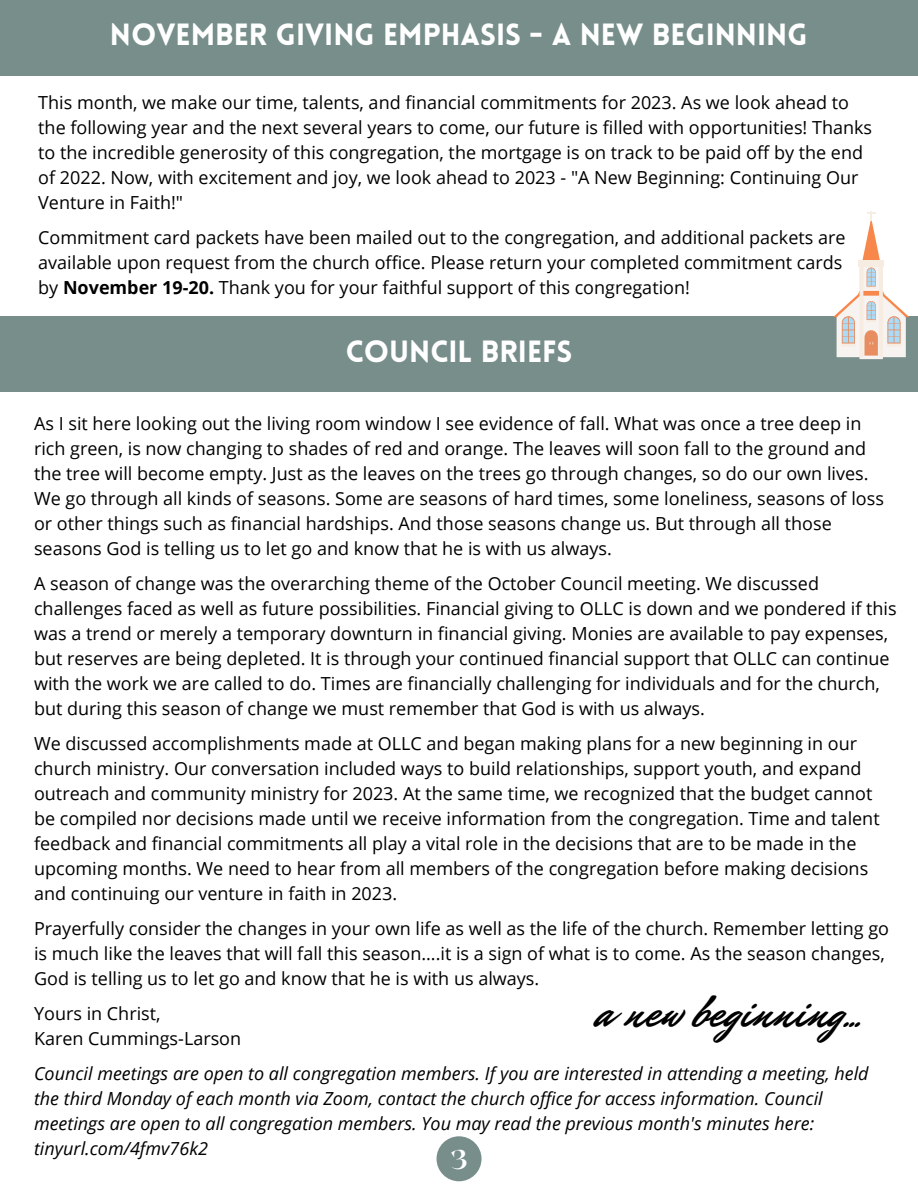
<style>
.page{position:relative;width:918px;height:1188px;background:#fff}
.page>*{position:absolute;margin:0;border:0;box-sizing:border-box;transform-origin:0 0}
.t1{font:45px "Mr Dafoe";color:#000}
.t2{font:900 30px "Lovelo";color:#fff}
.t3{font:800 27px "Roxborough CF";color:#fff}
.t4{font:18px/25px "Open Sans";color:#000}
.t5{font:italic 18px/25px "Open Sans";color:#000}
.s1{font-weight:700}
</style>
<div class="page">
<div style="left:437px;top:1136px;width:45px;height:45px;background:#778e8b;border-radius:50%"></div>
<div style="left:0;top:0;width:918px;height:75px;background:#778e8b"></div>
<div style="left:0;top:317px;width:918px;height:75px;background:#778e8b"></div>
<svg style="left:833px;top:211px;width:76px;height:148px"></svg>
<h2 class="t2" style="left:110px;top:22px;width:699px">NOVEMBER GIVING EMPHASIS - A NEW BEGINNING</h2>
<p class="t4" style="left:38px;top:90px;width:835px">This month, we make our time, talents, and financial commitments for 2023. As we look ahead to the following year and the next several years to come, our future is filled with opportunities! Thanks to the incredible generosity of this congregation, the mortgage is on track to be paid off by the end of 2022. Now, with excitement and joy, we look ahead to 2023 - "A New Beginning: Continuing Our Venture in Faith!"</p>
<p class="t4" style="left:38px;top:225px;width:809px">Commitment card packets have been mailed out to the congregation, and additional packets are available upon request from the church office. Please return your completed commitment cards by <span class="s1">November 19-20.</span> Thank you for your faithful support of this congregation!</p>
<h2 class="t2" style="left:346px;top:339px;width:228px">COUNCIL BRIEFS</h2>
<p class="t4" style="left:34px;top:410px;width:851px">As I sit here looking out the living room window I see evidence of fall. What was once a tree deep in rich green, is now changing to shades of red and orange. The leaves will soon fall to the ground and the tree will become empty. Just as the leaves on the trees go through changes, so do our own lives.<br>We go through all kinds of seasons. Some are seasons of hard times, some loneliness, seasons of loss or other things such as financial hardships. And those seasons change us. But through all those seasons God is telling us to let go and know that he is with us always.</p>
<p class="t4" style="left:34px;top:570px;width:864px">A season of change was the overarching theme of the October Council meeting. We discussed challenges faced as well as future possibilities. Financial giving to OLLC is down and we pondered if this was a trend or merely a temporary downturn in financial giving. Monies are available to pay expenses, but reserves are being depleted. It is through your continued financial support that OLLC can continue with the work we are called to do. Times are financially challenging for individuals and for the church, but during this season of change we must remember that God is with us always.</p>
<p class="t4" style="left:34px;top:730px;width:847px">We discussed accomplishments made at OLLC and began making plans for a new beginning in our church ministry. Our conversation included ways to build relationships, support youth, and expand outreach and community ministry for 2023. At the same time, we recognized that the budget cannot be compiled nor decisions made until we receive information from the congregation. Time and talent feedback and financial commitments all play a vital role in the decisions that are to be made in the upcoming months. We need to hear from all members of the congregation before making decisions and continuing our venture in faith in 2023.</p>
<p class="t4" style="left:34px;top:915px;width:857px">Prayerfully consider the changes in your own life as well as the life of the church. Remember letting go is much like the leaves that will fall this season….it is a sign of what is to come. As the season changes,<br>God is telling us to let go and know that he is with us always.</p>
<p class="t4" style="left:34px;top:1000px;width:209px">Yours in Christ,<br>Karen Cummings-Larson</p>
<p class="t5" style="left:34px;top:1060px;width:836px">Council meetings are open to all congregation members. If you are interested in attending a meeting, held the third Monday of each month via Zoom, contact the church office for access information. Council meetings are open to all congregation members. You may read the previous month's minutes here: tinyurl.com/4fmv76k2</p>
<h1 class="t1" style="left:596px;top:982px;width:266px">a new beginning...</h1>
<h3 class="t3" style="left:450px;top:1142px;width:19px">3</h3>
</div>
